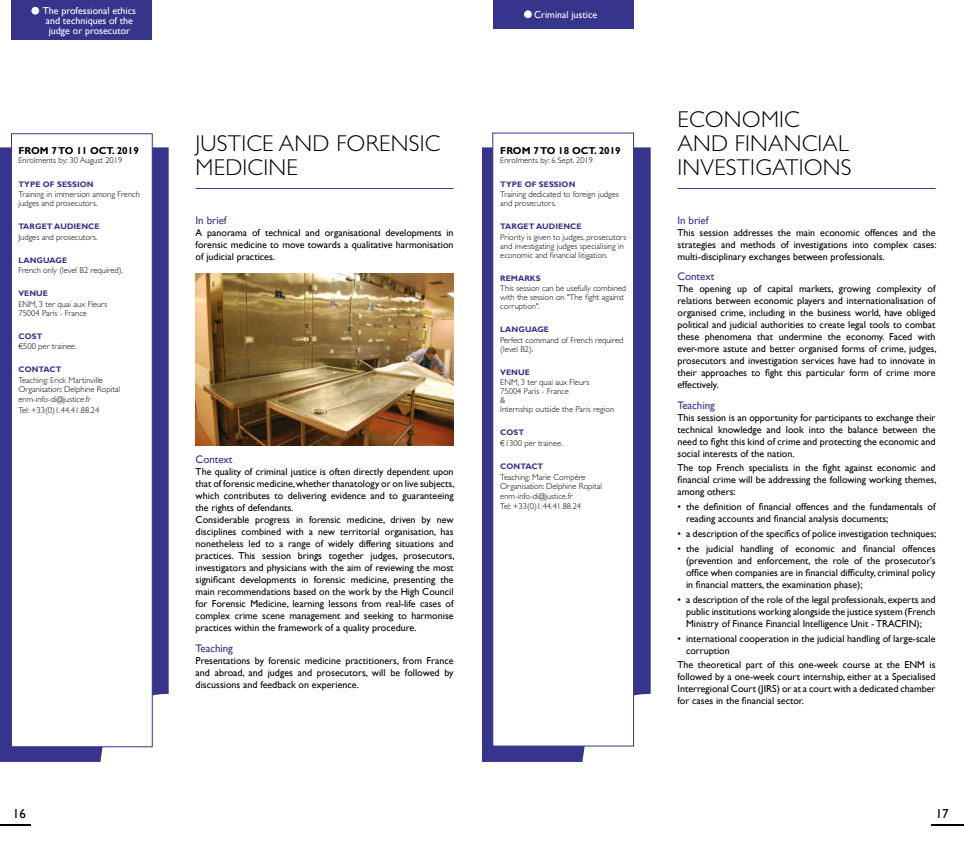
<style>
.page{position:relative;width:964px;height:842px;background:#fff}
.page>*{position:absolute;margin:0;border:0;box-sizing:border-box;transform-origin:0 0}
.t1{font:300 23px/24px "Gill Sans";letter-spacing:.01em;color:#000}
.t2{font:13px "Gill Sans";color:#000}
.t3{font:11px "Gill Sans";letter-spacing:-.005em;color:#37348b}
.t4{font:10px/12px "Gill Sans";color:#000;text-align:justify}
.t5{font:10px/10px "Gill Sans";color:#fff;text-align:center}
.t6{font:700 10px "Gill Sans";color:#000}
.t7{font:300 8.5px/9px "Gill Sans";color:#000}
.t8{font:700 8px "Gill Sans";letter-spacing:.01em;color:#37348b}
</style>
<div class="page">
<svg style="left:0;top:147px;width:169px;height:615px;background:#4c4997"></svg>
<svg style="left:482px;top:147px;width:169px;height:615px;background:#4d4a97"></svg>
<hr style="left:0;top:824px;width:30px;height:2px;background:#000">
<hr style="left:931px;top:824px;width:33px;height:2px;background:#000">
<div style="left:492px;top:133px;width:142px;height:613px;background:#fff;border:1px solid #37348b"></div>
<div style="left:11px;top:133px;width:142px;height:614px;background:#fff;border:1px solid #37348b"></div>
<hr style="left:677px;top:188px;width:258px;height:1px;background:#37348b">
<hr style="left:196px;top:188px;width:258px;height:1px;background:#37348b">
<div style="left:493px;top:0;width:141px;height:29px;background:#37348b"></div>
<div style="left:524px;top:10px;width:8px;height:8px;background:#fff;border-radius:50%"></div>
<img style="left:196px;top:274px;width:258px;height:171px">
<div style="left:11px;top:0;width:141px;height:40px;background:#37348b"></div>
<div style="left:31px;top:7px;width:8px;height:8px;background:#fff;border-radius:50%"></div>
<p class="t5" style="left:43px;top:6px;width:95px">The professional ethics and techniques of the judge or prosecutor</p>
<p class="t6" style="left:18px;top:145px;width:122px">FROM 7 TO 11 OCT. 2019</p>
<p class="t7" style="left:18px;top:156px;width:105px">Enrolments by: 30 August 2019</p>
<p class="t8" style="left:18px;top:179px;width:77px">TYPE OF SESSION</p>
<p class="t7" style="left:18px;top:190px;width:123px">Training in immersion among French judges and prosecutors.</p>
<p class="t8" style="left:18px;top:222px;width:83px">TARGET AUDIENCE</p>
<p class="t7" style="left:18px;top:232px;width:81px">Judges and prosecutors.</p>
<p class="t8" style="left:18px;top:255px;width:50px">LANGUAGE</p>
<p class="t7" style="left:18px;top:266px;width:106px">French only (level B2 required).</p>
<p class="t8" style="left:18px;top:289px;width:31px">VENUE</p>
<p class="t7" style="left:18px;top:299px;width:91px">ENM, 3 ter quai aux Fleurs<br>75004 Paris - France</p>
<p class="t8" style="left:18px;top:331px;width:25px">COST</p>
<p class="t7" style="left:18px;top:342px;width:60px">€500 per trainee.</p>
<p class="t8" style="left:18px;top:365px;width:45px">CONTACT</p>
<p class="t7" style="left:18px;top:376px;width:103px">Teaching: Erick Martinville<br>Organisation: Delphine Ropital</p>
<p class="t7" style="left:18px;top:394px;width:82px;line-height:10.4px">enm-info-di@justice.fr<br>Tel: +33(0)1.44.41.88.24</p>
<h1 class="t1" style="left:196px;top:131px;width:246px">JUSTICE AND FORENSIC<br>MEDICINE</h1>
<p class="t3" style="left:196px;top:213px;width:33px">In brief</p>
<p class="t4" style="left:196px;top:226px;width:259px">A panorama of technical and organisational developments in forensic medicine to move towards a qualitative harmonisation of judicial practices.</p>
<p class="t3" style="left:196px;top:453px;width:38px">Context</p>
<p class="t4" style="left:196px;top:466px;width:260px;text-align:left">The quality of criminal justice is often directly dependent upon that of forensic medicine, whether thanatology or on live subjects, which contributes to delivering evidence and to guaranteeing the rights of defendants.<br>Considerable progress in forensic medicine, driven by new disciplines combined with a new territorial organisation, has nonetheless led to a range of widely differing situations and practices. This session brings together judges, prosecutors, investigators and physicians with the aim of reviewing the most significant developments in forensic medicine, presenting the main recommendations based on the work by the High Council for Forensic Medicine, learning lessons from real-life cases of complex crime scene management and seeking to harmonise practices within the framework of a quality procedure.</p>
<p class="t3" style="left:196px;top:642px;width:39px">Teaching</p>
<p class="t4" style="left:196px;top:655px;width:259px">Presentations by forensic medicine practitioners, from France and abroad, and judges and prosecutors, will be followed by discussions and feedback on experience.</p>
<p class="t5" style="left:534px;top:9px;width:65px">Criminal justice</p>
<p class="t6" style="left:500px;top:145px;width:122px">FROM 7 TO 18 OCT. 2019</p>
<p class="t7" style="left:500px;top:156px;width:94px">Enrolments by: 6 Sept. 2019</p>
<p class="t8" style="left:500px;top:179px;width:77px">TYPE OF SESSION</p>
<p class="t7" style="left:500px;top:190px;width:120px">Training dedicated to foreign judges and prosecutors.</p>
<p class="t8" style="left:500px;top:222px;width:83px">TARGET AUDIENCE</p>
<p class="t7" style="left:500px;top:232px;width:128px">Priority is given to judges, prosecutors and investigating judges specialising in economic and financial litigation.</p>
<p class="t8" style="left:500px;top:273px;width:42px">REMARKS</p>
<p class="t7" style="left:500px;top:284px;width:127px">This session can be usefully combined with the session on "The fight against corruption".</p>
<p class="t8" style="left:500px;top:325px;width:50px">LANGUAGE</p>
<p class="t7" style="left:500px;top:335px;width:125px">Perfect command of French required (level B2).</p>
<p class="t8" style="left:500px;top:367px;width:31px">VENUE</p>
<p class="t7" style="left:500px;top:378px;width:115px">ENM, 3 ter quai aux Fleurs<br>75004 Paris - France<br>&amp;<br>Internship outside the Paris region</p>
<p class="t8" style="left:500px;top:428px;width:25px">COST</p>
<p class="t7" style="left:500px;top:439px;width:64px">€1300 per trainee.</p>
<p class="t8" style="left:500px;top:462px;width:45px">CONTACT</p>
<p class="t7" style="left:500px;top:472px;width:103px">Teaching: Marie Compère<br>Organisation: Delphine Ropital</p>
<p class="t7" style="left:500px;top:491px;width:82px;line-height:10.4px">enm-info-di@justice.fr<br>Tel: +33(0)1.44.41.88.24</p>
<h1 class="t1" style="left:677px;top:108px;width:176px">ECONOMIC<br>AND FINANCIAL<br>INVESTIGATIONS</h1>
<p class="t3" style="left:677px;top:213px;width:33px">In brief</p>
<p class="t4" style="left:677px;top:226px;width:260px">This session addresses the main economic offences and the strategies and methods of investigations into complex cases: multi-disciplinary exchanges between professionals.</p>
<p class="t3" style="left:677px;top:270px;width:38px">Context</p>
<p class="t4" style="left:677px;top:283px;width:260px">The opening up of capital markets, growing complexity of relations between economic players and internationalisation of organised crime, including in the business world, have obliged political and judicial authorities to create legal tools to combat these phenomena that undermine the economy. Faced with ever-more astute and better organised forms of crime, judges, prosecutors and investigation services have had to innovate in their approaches to fight this particular form of crime more effectively.</p>
<p class="t3" style="left:677px;top:398px;width:39px">Teaching</p>
<p class="t4" style="left:677px;top:411px;width:259px">This session is an opportunity for participants to exchange their technical knowledge and look into the balance between the need to fight this kind of crime and protecting the economic and social interests of the nation.</p>
<p class="t4" style="left:677px;top:462px;width:260px">The top French specialists in the fight against economic and financial crime will be addressing the following working themes, among others:</p>
<p class="t4" style="left:686px;top:501px;width:251px;text-indent:-8px">• the definition of financial offences and the fundamentals of reading accounts and financial analysis documents;</p>
<p class="t4" style="left:677px;top:528px;width:260px">• a description of the specifics of police investigation techniques;</p>
<p class="t4" style="left:686px;top:543px;width:251px;text-indent:-8px">• the judicial handling of economic and financial offences (prevention and enforcement, the role of the prosecutor’s office when companies are in financial difficulty, criminal policy in financial matters, the examination phase);</p>
<p class="t4" style="left:686px;top:594px;width:251px;text-indent:-8px">• a description of the role of the legal professionals, experts and public institutions working alongside the justice system (French Ministry of Finance Financial Intelligence Unit - TRACFIN);</p>
<p class="t4" style="left:686px;top:632px;width:251px;text-indent:-8px">• international cooperation in the judicial handling of large-scale corruption</p>
<p class="t4" style="left:677px;top:659px;width:259px">The theoretical part of this one-week course at the ENM is followed by a one-week court internship, either at a Specialised Interregional Court (JIRS) or at a court with a dedicated chamber for cases in the financial sector.</p>
<h2 class="t2" style="left:13px;top:806px;width:14px">16</h2>
<h2 class="t2" style="left:936px;top:806px;width:14px">17</h2>
</div>
